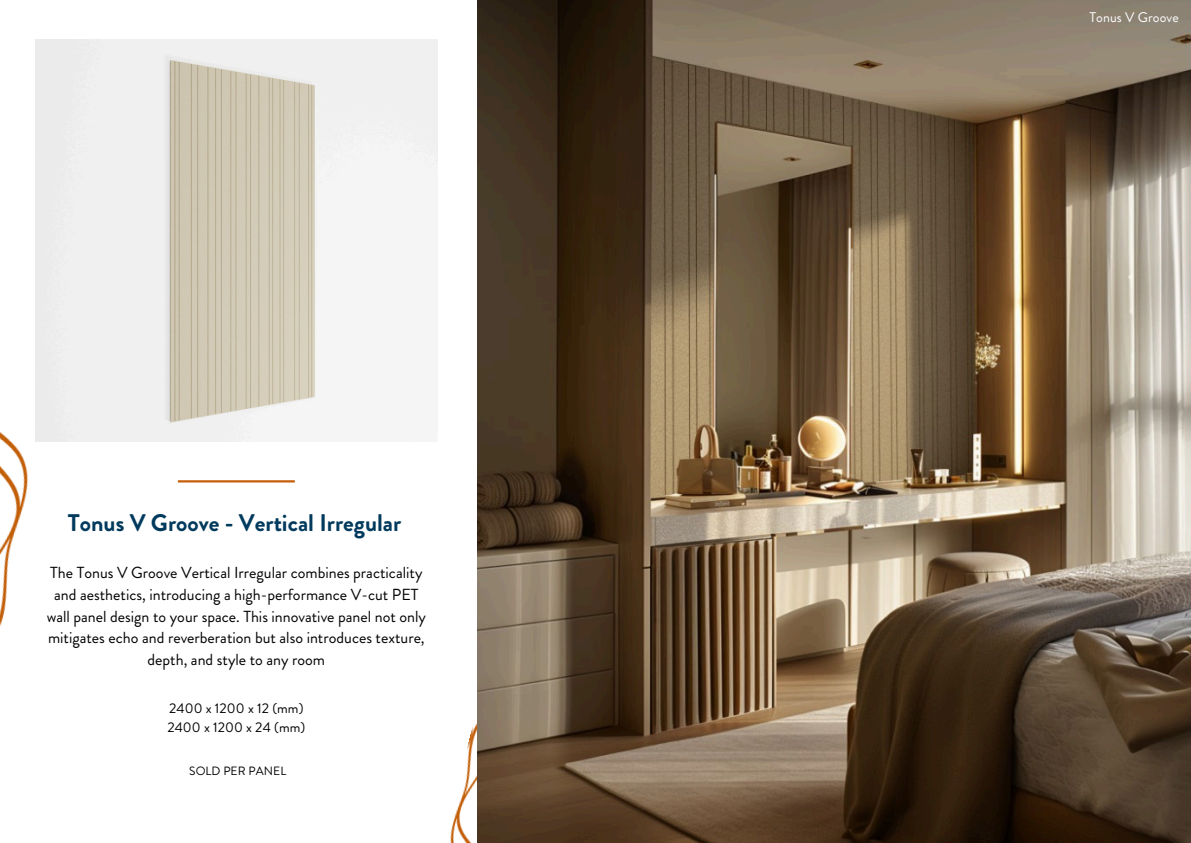
<style>
.page{position:relative;width:1191px;height:843px;background:#fff}
.page>*{position:absolute;margin:0;border:0;box-sizing:border-box;transform-origin:0 0}
.t1{font:700 24px "Brandon Grotesque";color:#003a5d}
.t2{font:16px/21.8px "Brandon Grotesque";color:#000;text-align:center}
.t3{font:14px/19.5px "Brandon Grotesque";letter-spacing:.005em;color:#000}
.t4{font:14px "Brandon Grotesque";letter-spacing:.005em;color:#fff}
.t5{font:12px "Brandon Grotesque";letter-spacing:.005em;color:#000}
</style>
<div class="page">
<img style="left:450px;top:723px;width:27px;height:119px">
<img style="left:477px;top:0;width:713px;height:842px">
<img style="left:35px;top:40px;width:402px;height:402px">
<hr style="left:178px;top:480px;width:117px;height:2px;background:#c45e08">
<img style="left:0;top:336px;width:51px;height:291px">
<h1 class="t1" style="left:68px;top:505px;width:335px">Tonus V Groove - Vertical Irregular</h1>
<p class="t2" style="left:47px;top:562px;width:380px">The Tonus V Groove Vertical Irregular combines practicality and aesthetics, introducing a high-performance V-cut PET wall panel design to your space. This innovative panel not only mitigates echo and reverberation but also introduces texture, depth, and style to any room</p>
<p class="t3" style="left:167px;top:698px;width:139px">2400 x 1200 x 12 (mm)<br>2400 x 1200 x 24 (mm)</p>
<p class="t5" style="left:189px;top:762px;width:98px">SOLD PER PANEL</p>
<p class="t4" style="left:1089px;top:7px;width:91px">Tonus V Groove</p>
</div>
